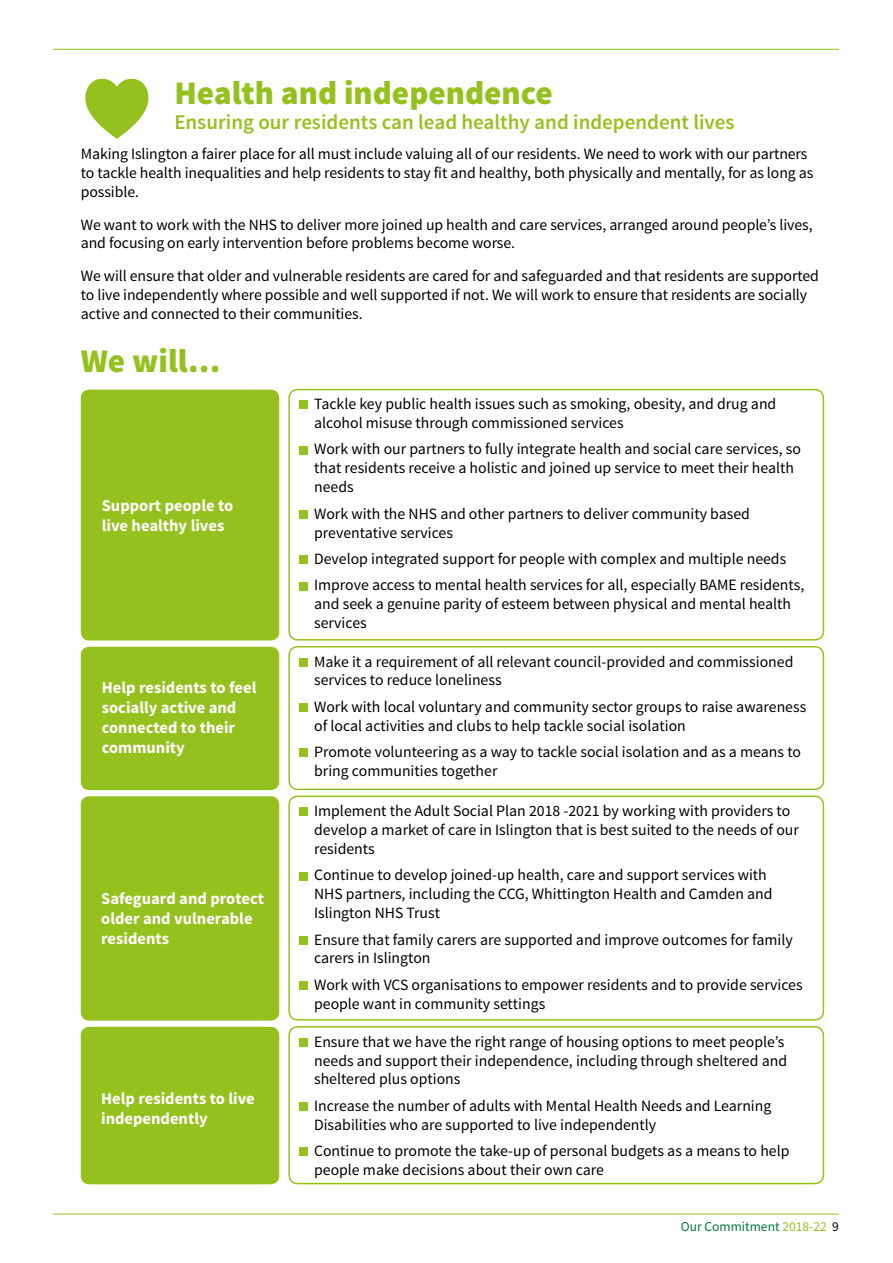
<style>
.page{position:relative;width:893px;height:1263px;background:#fff}
.page>*{position:absolute;margin:0;border:0;box-sizing:border-box;transform-origin:0 0}
.t1{font:900 33px "Source Sans Pro";color:#95c11f}
.t2{font:600 21px "Source Sans Pro";color:#95c11f}
.t3{font:700 16.5px/19.8px "Source Sans Pro";color:#fff}
.t4{font:15.75px/18.9px "Source Sans Pro";color:#000}
.t5{font:13.5px "Source Sans Pro";color:#007937}
.s1{color:#95c11f}
.s2{color:#000}
</style>
<div class="page">
<hr style="left:53px;top:1214px;width:786px;height:1px;background:#95c11f">
<hr style="left:53px;top:49px;width:786px;height:1px;background:#95c11f">
<div style="left:81px;top:390px;width:198px;height:250px;background:#95c11f;border-radius:9px"></div>
<div style="left:81px;top:647px;width:198px;height:143px;background:#95c11f;border-radius:9px"></div>
<div style="left:81px;top:796px;width:198px;height:224px;background:#95c11f;border-radius:9px"></div>
<div style="left:81px;top:1027px;width:198px;height:157px;background:#95c11f;border-radius:9px"></div>
<div style="left:288px;top:389px;width:536px;height:251px;border:2px solid #95c11f;border-radius:9px"></div>
<div style="left:288px;top:646px;width:536px;height:144px;border:2px solid #95c11f;border-radius:9px"></div>
<div style="left:288px;top:795px;width:536px;height:225px;border:2px solid #95c11f;border-radius:9px"></div>
<div style="left:288px;top:1026px;width:536px;height:158px;border:2px solid #95c11f;border-radius:9px"></div>
<div style="left:299px;top:401px;width:9px;height:8px;background:#95c11f"></div>
<div style="left:299px;top:446px;width:9px;height:8px;background:#95c11f"></div>
<div style="left:299px;top:510px;width:9px;height:9px;background:#95c11f"></div>
<div style="left:299px;top:555px;width:9px;height:9px;background:#95c11f"></div>
<div style="left:299px;top:582px;width:9px;height:8px;background:#95c11f"></div>
<div style="left:299px;top:658px;width:9px;height:8px;background:#95c11f"></div>
<div style="left:299px;top:703px;width:9px;height:9px;background:#95c11f"></div>
<div style="left:299px;top:749px;width:9px;height:8px;background:#95c11f"></div>
<div style="left:299px;top:808px;width:9px;height:8px;background:#95c11f"></div>
<div style="left:299px;top:872px;width:9px;height:8px;background:#95c11f"></div>
<div style="left:299px;top:936px;width:9px;height:8px;background:#95c11f"></div>
<div style="left:299px;top:981px;width:9px;height:9px;background:#95c11f"></div>
<div style="left:299px;top:1038px;width:9px;height:8px;background:#95c11f"></div>
<div style="left:299px;top:1102px;width:9px;height:9px;background:#95c11f"></div>
<div style="left:299px;top:1147px;width:9px;height:9px;background:#95c11f"></div>
<svg style="left:85px;top:79px;width:63px;height:60px"></svg>
<h1 class="t1" style="left:174px;top:71px;width:380px">Health and independence</h1>
<h2 class="t2" style="left:174px;top:109px;width:562px">Ensuring our residents can lead healthy and independent lives</h2>
<p class="t4" style="left:81px;top:145px;width:734px">Making Islington a fairer place for all must include valuing all of our residents. We need to work with our partners to tackle health inequalities and help residents to stay fit and healthy, both physically and mentally, for as long as possible.</p>
<p class="t4" style="left:81px;top:215px;width:733px">We want to work with the NHS to deliver more joined up health and care services, arranged around people’s lives, and focusing on early intervention before problems become worse.</p>
<p class="t4" style="left:81px;top:266px;width:740px">We will ensure that older and vulnerable residents are cared for and safeguarded and that residents are supported to live independently where possible and well supported if not. We will work to ensure that residents are socially active and connected to their communities.</p>
<h1 class="t1" style="left:81px;top:339px;width:141px">We will…</h1>
<p class="t3" style="left:102px;top:496px;width:133px">Support people to live healthy lives</p>
<p class="t3" style="left:102px;top:679px;width:156px">Help residents to feel socially active and connected to their community</p>
<p class="t3" style="left:101px;top:889px;width:164px">Safeguard and protect older and vulnerable residents</p>
<p class="t3" style="left:101px;top:1089px;width:155px">Help residents to live independently</p>
<p class="t4" style="left:314px;top:395px;width:464px">Tackle key public health issues such as smoking, obesity, and drug and alcohol misuse through commissioned services</p>
<p class="t4" style="left:314px;top:440px;width:488px">Work with our partners to fully integrate health and social care services, so that residents receive a holistic and joined up service to meet their health needs</p>
<p class="t4" style="left:314px;top:504px;width:437px">Work with the NHS and other partners to deliver community based preventative services</p>
<p class="t4" style="left:314px;top:546px;width:492px;line-height:26.4px">Develop integrated support for people with complex and multiple needs<br>Improve access to mental health services for all, especially BAME residents,</p>
<p class="t4" style="left:314px;top:595px;width:479px">and seek a genuine parity of esteem between physical and mental health services</p>
<p class="t4" style="left:314px;top:652px;width:481px">Make it a requirement of all relevant council-provided and commissioned services to reduce loneliness</p>
<p class="t4" style="left:314px;top:697px;width:494px">Work with local voluntary and community sector groups to raise awareness of local activities and clubs to help tackle social isolation</p>
<p class="t4" style="left:314px;top:743px;width:488px">Promote volunteering as a way to tackle social isolation and as a means to bring communities together</p>
<p class="t4" style="left:314px;top:802px;width:486px">Implement the Adult Social Plan 2018 -2021 by working with providers to develop a market of care in Islington that is best suited to the needs of our residents</p>
<p class="t4" style="left:314px;top:866px;width:460px">Continue to develop joined-up health, care and support services with<br>NHS partners, including the CCG, Whittington Health and Camden and<br>Islington NHS Trust</p>
<p class="t4" style="left:314px;top:930px;width:480px">Ensure that family carers are supported and improve outcomes for family carers in Islington</p>
<p class="t4" style="left:314px;top:975px;width:490px">Work with VCS organisations to empower residents and to provide services people want in community settings</p>
<p class="t4" style="left:314px;top:1032px;width:474px">Ensure that we have the right range of housing options to meet people’s needs and support their independence, including through sheltered and sheltered plus options</p>
<p class="t4" style="left:314px;top:1096px;width:459px">Increase the number of adults with Mental Health Needs and Learning<br>Disabilities who are supported to live independently</p>
<p class="t4" style="left:314px;top:1142px;width:477px">Continue to promote the take-up of personal budgets as a means to help people make decisions about their own care</p>
<p class="t5" style="left:681px;top:1218px;width:160px">Our Commitment <span class="s1">2018-22</span> <span class="s2">9</span></p>
</div>
